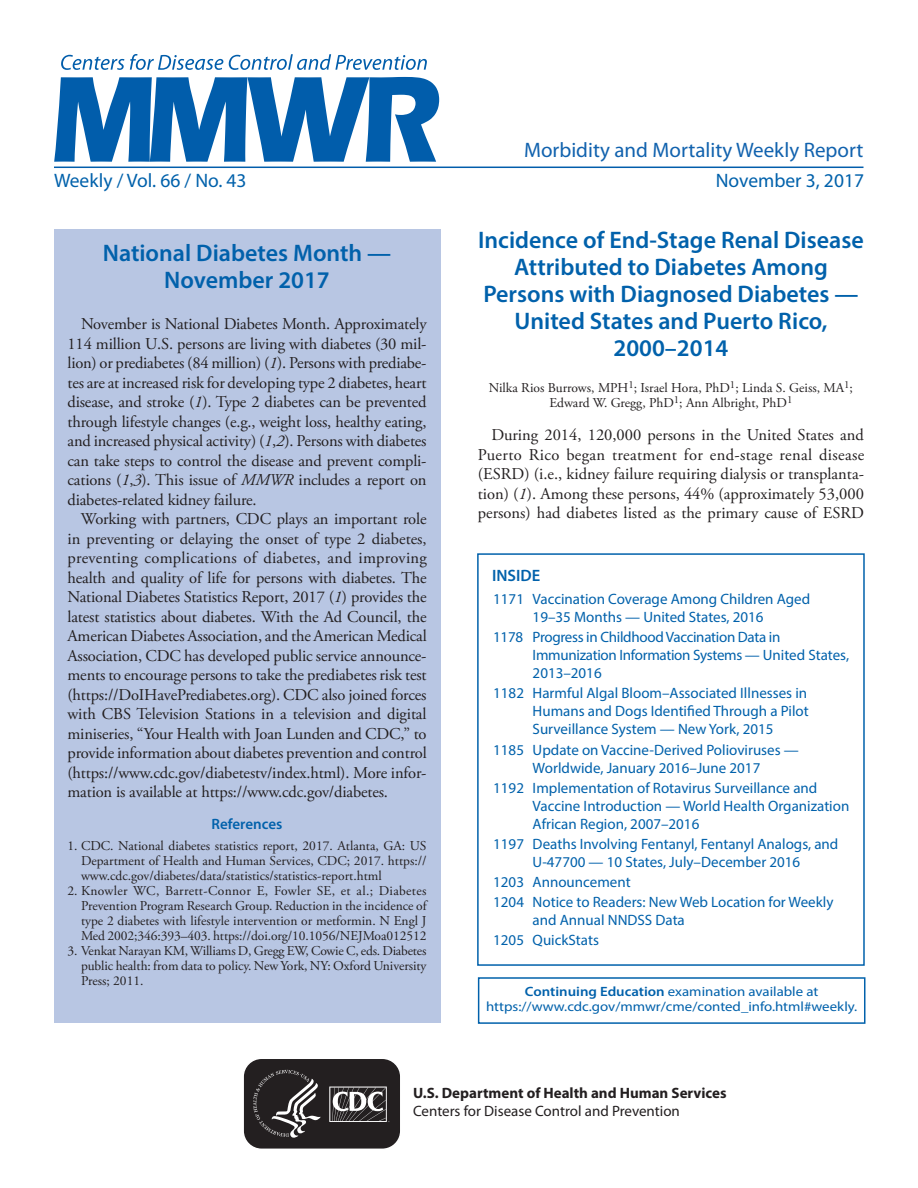
<style>
.page{position:relative;width:918px;height:1188px;background:#fff}
.page>*{position:absolute;margin:0;border:0;box-sizing:border-box;transform-origin:0 0}
.Report_Title{font:600 24px/27px "Myriad Pro";color:#0161ab;text-align:center}
.t1{font:21px "Myriad Pro";color:#1162ae}
.t2{font:19.5px "Myriad Pro";color:#0161ab}
.Paragraph{font:16.5px/19.5px "Adobe Garamond Pro";letter-spacing:-.01em;color:#231f20;text-align:justify}
.inside{font:600 16.5px "Myriad Pro";color:#0161ab}
.toc_headline_1000{font:15px/18px "Myriad Pro";color:#0161ab;text-align:center}
.toc_headline_1000-2{font:15px/18px "Myriad Pro";letter-spacing:-.02em;color:#0161ab}
.t3{font:700 15px/18px "Myriad Pro";color:#231f20}
.Ref_Title{font:600 15px "Myriad Pro";color:#0161ab}
.References{font:13.5px/15px "Adobe Garamond Pro";letter-spacing:-.005em;color:#231f20;text-align:justify}
.ce_callout_box{font:13.5px/15px "Myriad Pro";color:#0161ab;text-align:center;scale:1.1 1}
.Author_Names{font:13.5px/15px "Adobe Garamond Pro";color:#231f20;text-align:center}
.s1{font-style:italic}
.s2{font-weight:600}
.s3{font-weight:400}
</style>
<div class="page">
<hr style="left:54px;top:167px;width:810px;height:1px;background:#015dab">
<svg style="left:54px;top:77px;width:385px;height:85px"></svg>
<svg style="left:61px;top:54px;width:366px;height:16px"></svg>
<div style="left:478px;top:977px;width:387px;height:47px;border:2px solid #0161ab"></div>
<svg style="left:243px;top:1060px;width:157px;height:89px;background:#403c3d"></svg>
<div style="left:477px;top:553px;width:388px;height:413px;border:2px solid #0161ab"></div>
<div style="left:54px;top:230px;width:386px;height:793px;background:#b8c6e3"></div>
<p class="t1" style="left:524px;top:137px;width:341px">Morbidity and Mortality Weekly Report</p>
<p class="t2" style="left:54px;top:168px;width:194px">Weekly / Vol. 66 / No. 43</p>
<p class="t2" style="left:716px;top:168px;width:150px">November 3, 2017</p>
<p class="Report_Title" style="left:103px;top:239px;width:290px">National Diabetes Month —<br>November 2017</p>
<p class="Paragraph" style="left:68px;top:315px;width:361px;text-indent:13px">November is National Diabetes Month. Approximately 114 million U.S. persons are living with diabetes (30 mil&shy;lion) or prediabetes (84 million) (<span class="s1">1</span>). Persons with prediabe&shy;tes are at increased risk for developing type 2 diabetes, heart disease, and stroke (<span class="s1">1</span>). Type 2 diabetes can be prevented through lifestyle changes (e.g., weight loss, healthy eating, and increased physical activity) (<span class="s1">1</span>,<span class="s1">2</span>). Persons with diabetes can take steps to control the disease and prevent compli&shy;cations (<span class="s1">1</span>,<span class="s1">3</span>). This issue of <span class="s1">MMWR</span> includes a report on diabetes-related kidney failure.</p>
<p class="Paragraph" style="left:68px;top:510px;width:361px;text-indent:13px">Working with partners, CDC plays an important role in preventing or delaying the onset of type 2 diabetes, preventing complications of diabetes, and improving health and quality of life for persons with diabetes. The National Diabetes Statistics Report, 2017 (<span class="s1">1</span>) provides the latest statistics about diabetes. With the Ad Council, the American Diabetes Association, and the American Medical Association, CDC has developed public service announce&shy;ments to encourage persons to take the prediabetes risk test (https://DoIHavePrediabetes.org). CDC also joined forces with CBS Television Stations in a television and digital miniseries, “Your Health with Joan Lunden and CDC,” to provide information about diabetes prevention and control (https://www.cdc.gov/diabetestv/index.html). More infor&shy;mation is available at https://www.cdc.gov/diabetes.</p>
<h1 class="Ref_Title" style="left:212px;top:814px;width:72px">References</h1>
<p class="References" style="left:81px;top:839px;width:347px;text-indent:-14px">1. CDC. National diabetes statistics report, 2017. Atlanta, GA: US Department of Health and Human Services, CDC; 2017. https:// www.cdc.gov/diabetes/data/statistics/statistics-report.html</p>
<p class="References" style="left:81px;top:884px;width:347px;text-indent:-14px">2. Knowler WC, Barrett-Connor E, Fowler SE, et al.; Diabetes Prevention Program Research Group. Reduction in the incidence of type 2 diabetes with lifestyle intervention or metformin. N Engl J Med 2002;346:393–403. https://doi.org/10.1056/NEJMoa012512</p>
<p class="References" style="left:81px;top:944px;width:347px;text-indent:-14px">3. Venkat Narayan KM, Williams D, Gregg EW, Cowie C, eds. Diabetes public health: from data to policy. New York, NY: Oxford University Press; 2011.</p>
<p class="Report_Title" style="left:478px;top:225px;width:387px">Incidence of End-Stage Renal Disease<br>Attributed to Diabetes Among<br>Persons with Diagnosed Diabetes —<br>United States and Puerto Rico,<br>2000–2014</p>
<p class="Author_Names" style="left:489px;top:381px;width:366px">Nilka Rios Burrows, MPH<sup>1</sup>; Israel Hora, PhD<sup>1</sup>; Linda S. Geiss, MA<sup>1</sup>;<br>Edward W. Gregg, PhD<sup>1</sup>; Ann Albright, PhD<sup>1</sup></p>
<p class="Paragraph" style="left:478px;top:426px;width:388px;text-indent:13px">During 2014, 120,000 persons in the United States and Puerto Rico began treatment for end-stage renal disease (ESRD) (i.e., kidney failure requiring dialysis or transplanta&shy;tion) (<span class="s1">1</span>). Among these persons, 44% (approximately 53,000 persons) had diabetes listed as the primary cause of ESRD</p>
<h1 class="inside" style="left:492px;top:565px;width:50px">INSIDE</h1>
<p class="toc_headline_1000" style="left:493px;top:590px;width:318px">1171 Vaccination Coverage Among Children Aged<br>19–35 Months — United States, 2016</p>
<p class="toc_headline_1000-2" style="left:533px;top:628px;width:318px;text-indent:-39px">1178 Progress in Childhood Vaccination Data in<br>Immunization Information Systems — United States,<br>2013–2016</p>
<p class="toc_headline_1000" style="left:533px;top:684px;width:278px;text-align:justify;text-indent:-39px">1182 Harmful Algal Bloom–Associated Illnesses in Humans and Dogs Identified Through a Pilot Surveillance System — New York, 2015</p>
<p class="toc_headline_1000" style="left:493px;top:740px;width:307px">1185 Update on Vaccine-Derived Polioviruses —<br>Worldwide, January 2016–June 2017</p>
<p class="toc_headline_1000" style="left:533px;top:778px;width:318px;text-align:left;text-indent:-39px">1192 Implementation of Rotavirus Surveillance and<br>Vaccine Introduction — World Health Organization<br>African Region, 2007–2016</p>
<p class="toc_headline_1000" style="left:493px;top:835px;width:347px">1197 Deaths Involving Fentanyl, Fentanyl Analogs, and<br>U-47700 — 10 States, July–December 2016</p>
<p class="toc_headline_1000" style="left:493px;top:873px;width:139px">1203 Announcement</p>
<p class="toc_headline_1000" style="left:533px;top:893px;width:302px;text-align:left;text-indent:-39px">1204 Notice to Readers: New Web Location for Weekly and Annual NNDSS Data</p>
<p class="toc_headline_1000" style="left:493px;top:931px;width:107px">1205 QuickStats</p>
<p class="ce_callout_box" style="left:486px;top:983px;width:339px"><span class="s2">Continuing Education</span> examination available at https://www.cdc.gov/mmwr/cme/conted_info.html#weekly.</p>
<p class="t3" style="left:413px;top:1084px;width:315px">U.S. Department of Health and Human Services<br><span class="s3">Centers for Disease Control and Prevention</span></p>
</div>
